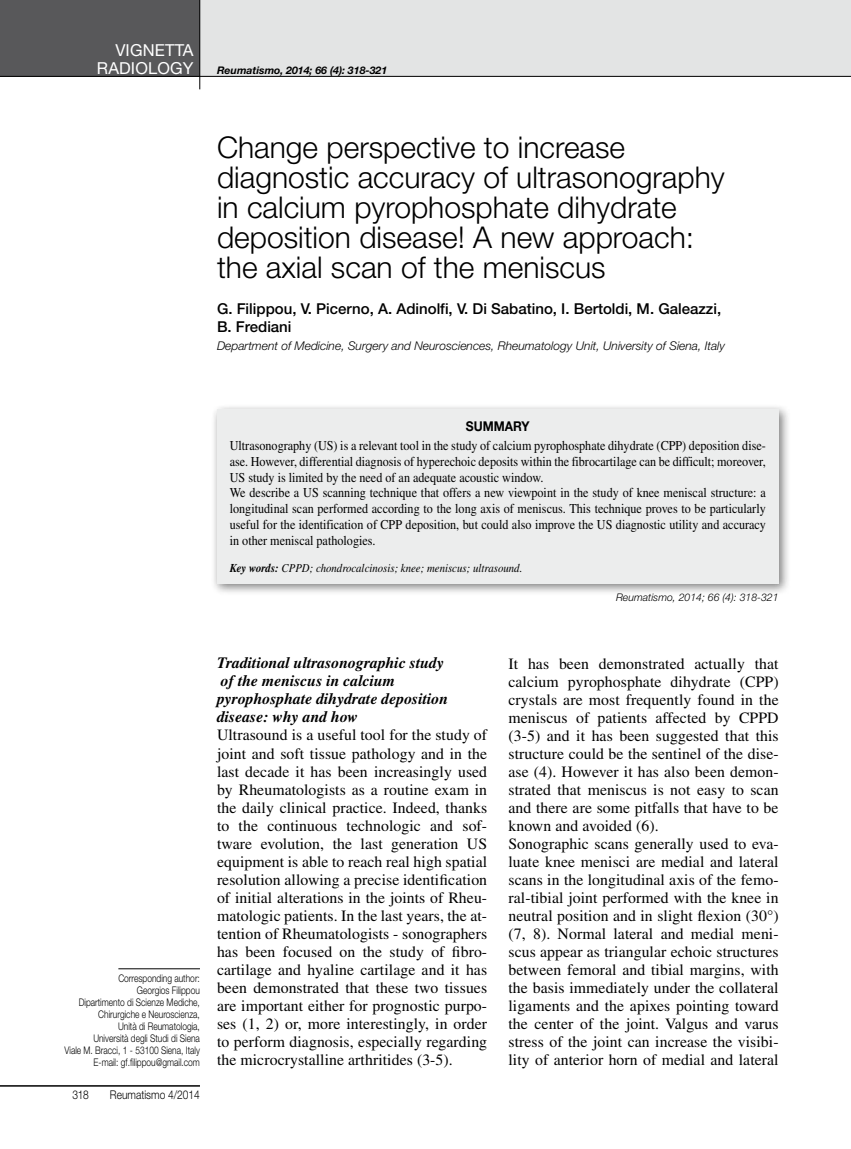
<style>
.page{position:relative;width:851px;height:1149px;background:#fff}
.page>*{position:absolute;margin:0;border:0;box-sizing:border-box;transform-origin:0 0}
.t1{font:300 30px/30px "Helvetica Neue LT Std";color:#000}
.t2{font:16.5px/18px "Helvetica Neue LT Std";letter-spacing:.01em;color:#fff;text-align:right}
.t3{font:15.75px/18px "Times LT Std";letter-spacing:.005em;color:#000;text-align:justify}
.t4{font:italic 700 15.75px/18px "Times LT Std";color:#000}
.t5{font:500 15px/18px "Helvetica Neue LT Std";color:#000}
.t6{font:13.5px/15.8px "Times LT Std";color:#000;scale:.9 1}
.t7{font:700 13.5px "Helvetica Neue LT Std";color:#000;scale:.9 1}
.t8{font:italic 300 12px "Helvetica Neue LT Std";color:#000}
.t9{font:italic 12px "Times LT Std";color:#000;scale:.9 1}
.t10{font:300 12px "Helvetica Neue LT Std";color:#000;scale:.85 1}
.t11{font:300 10.5px/12px "Helvetica Neue LT Std";color:#000;text-align:right;scale:.8 1}
.t12{font:italic 700 10.5px "Helvetica Neue LT Std";color:#000}
.t13{font:italic 300 10.5px "Helvetica Neue LT Std";color:#000}
.s1{font-weight:700}
</style>
<div class="page">
<hr style="left:0;top:1084px;width:200px;height:2px;background:#000">
<div style="left:0;top:0;width:850px;height:77px;background:#e3e4e4"></div>
<div style="left:0;top:0;width:200px;height:77px;background:#58585a"></div>
<hr style="left:0;top:76px;width:850px;height:1px;background:#000">
<hr style="left:199px;top:0;width:1px;height:89px;background:#000">
<div style="left:211px;top:403px;width:579px;height:193px;background:#000;opacity:.5"></div>
<div style="left:217px;top:409px;width:561px;height:175px;background:#eceded"></div>
<hr style="left:118px;top:968px;width:82px;height:1px;background:#000">
<p class="t2" style="left:97px;top:41px;width:98px">VIGNETTA<br>RADIOLOGY</p>
<p class="t12" style="left:217px;top:64px;width:172px">Reumatismo, 2014; 66 (4): 318-321</p>
<h1 class="t1" style="left:217px;top:131px;width:509px">Change perspective to increase diagnostic accuracy of ultrasonography in calcium pyrophosphate dihydrate deposition disease! A new approach: the axial scan of the meniscus</h1>
<p class="t5" style="left:217px;top:299px;width:505px">G. Filippou, V. Picerno, A. Adinolfi, V. Di Sabatino, I. Bertoldi, M. Galeazzi,<br>B. Frediani</p>
<p class="t8" style="left:217px;top:338px;width:509px">Department of Medicine, Surgery and Neurosciences, Rheumatology Unit, University of Siena, Italy</p>
<p class="t7" style="left:466px;top:418px;width:72px">SUMMARY</p>
<p class="t6" style="left:230px;top:437px;width:597px">Ultrasonography (US) is a relevant tool in the study of calcium pyrophosphate dihydrate (CPP) deposition dise&shy;ase. However, differential diagnosis of hyperechoic deposits within the fibrocartilage can be difficult; moreover, US study is limited by the need of an adequate acoustic window.<br>We describe a US scanning technique that offers a new viewpoint in the study of knee meniscal structure: a longitudinal scan performed according to the long axis of meniscus. This technique proves to be particularly useful for the identification of CPP deposition, but could also improve the US diagnostic utility and accuracy in other meniscal pathologies.</p>
<p class="t9" style="left:230px;top:561px;width:326px"><span class="s1">Key words:</span> CPPD; chondrocalcinosis; knee; meniscus; ultrasound.</p>
<p class="t13" style="left:616px;top:591px;width:164px">Reumatismo, 2014; 66 (4): 318-321</p>
<p class="t11" style="left:64px;top:971px;width:171px">Corresponding author:<br>Georgios Filippou<br>Dipartimento di Scienze Mediche,<br>Chirurgiche e Neuroscienza,<br>Unità di Reumatologia,<br>Università degli Studi di Siena<br>Viale M. Bracci, 1 - 53100 Siena, Italy<br>E-mail: gf.filippou@gmail.com</p>
<p class="t10" style="left:72px;top:1086px;width:21px">318</p>
<p class="t10" style="left:110px;top:1086px;width:107px">Reumatismo 4/2014</p>
<p class="t4" style="left:217px;top:653px;width:233px">Traditional ultrasonographic study of the meniscus in calcium pyrophosphate dihydrate deposition disease: why and how</p>
<p class="t3" style="left:217px;top:726px;width:272px">Ultrasound is a useful tool for the study of joint and soft tissue pathology and in the last decade it has been increasingly used by Rheumatologists as a routine exam in the daily clinical practice. Indeed, thanks to the continuous technologic and sof&shy;tware evolution, the last generation US equipment is able to reach real high spatial resolution allowing a precise identification of initial alterations in the joints of Rheu&shy;matologic patients. In the last years, the at&shy;tention of Rheumatologists - sonographers has been focused on the study of fibro&shy;cartilage and hyaline cartilage and it has been demonstrated that these two tissues are important either for prognostic purpo&shy;ses (1, 2) or, more interestingly, in order to perform diagnosis, especially regarding the microcrystalline arthritides (3-5).</p>
<p class="t3" style="left:508px;top:654px;width:272px;text-align:left">It has been demonstrated actually that calcium pyrophosphate dihydrate (CPP) crystals are most frequently found in the meniscus of patients affected by CPPD (3-5) and it has been suggested that this structure could be the sentinel of the dise&shy;ase (4). However it has also been demon&shy;strated that meniscus is not easy to scan and there are some pitfalls that have to be known and avoided (6).<br>Sonographic scans generally used to eva&shy;luate knee menisci are medial and lateral scans in the longitudinal axis of the femo&shy;ral-tibial joint performed with the knee in neutral position and in slight flexion (30°) (7, 8). Normal lateral and medial meni&shy;scus appear as triangular echoic structures between femoral and tibial margins, with the basis immediately under the collateral ligaments and the apixes pointing toward the center of the joint. Valgus and varus stress of the joint can increase the visibi&shy;lity of anterior horn of medial and lateral</p>
</div>
